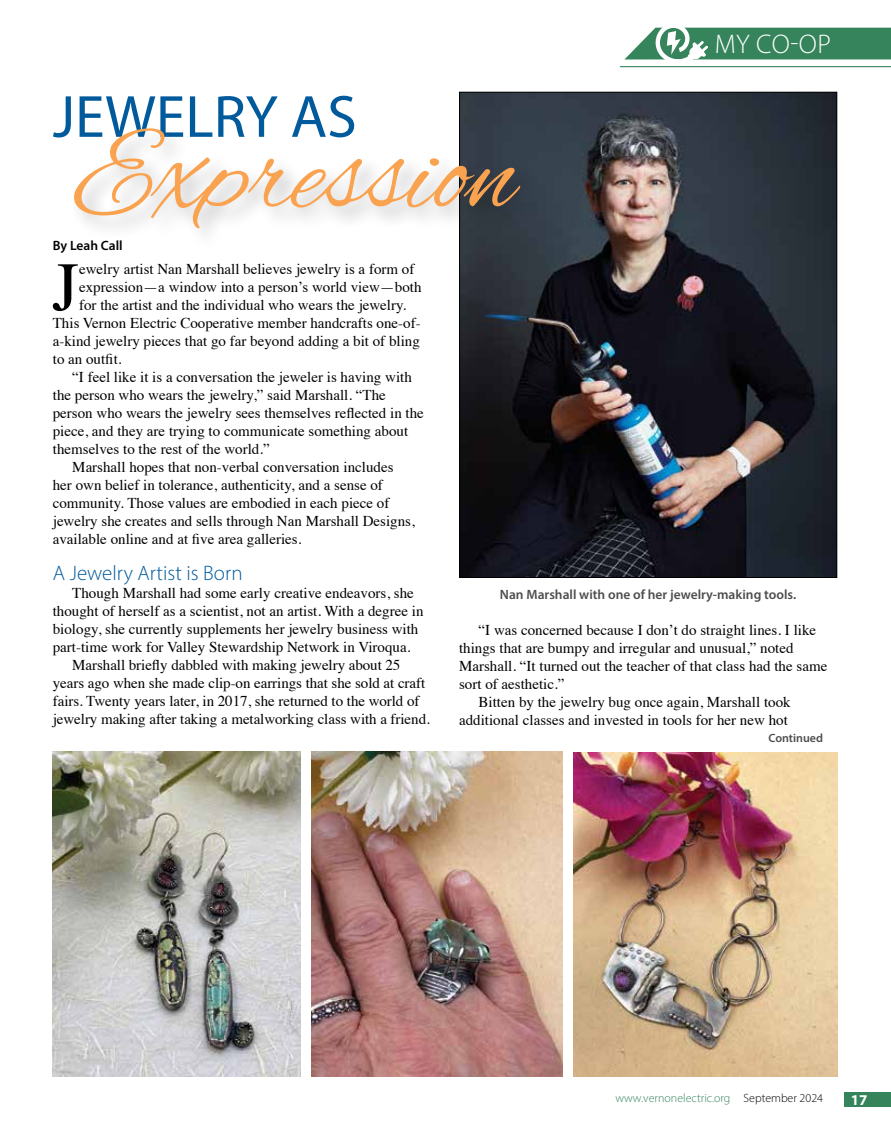
<style>
.page{position:relative;width:891px;height:1134px;background:#fff}
.page>*{position:absolute;margin:0;border:0;box-sizing:border-box;transform-origin:0 0}
.t1{font:117px "Alex Brush";color:#f9a350}
.t2{font:69.45px "Times";color:#000}
.t3{font:60px "Myriad Pro";color:#005a9c}
.t4{font:300 27px "Myriad Pro";color:#fff}
.t5{font:300 21px "Myriad Pro";color:#005a9c}
.t6{font:15px "Times";color:#000}
.t7{font:700 15px "Myriad Pro";color:#fff}
.t8{font:600 13.5px "Myriad Pro";color:#4d4d4f}
.t9{font:600 13.5px "Myriad Pro";color:#000}
.t10{font:300 12px "Myriad Pro";color:#35845c}
.t11{font:600 12px "Myriad Pro";color:#4d4d4f}
.s1{color:#000}
</style>
<div class="page">
<div style="left:845px;top:1093px;width:46px;height:14px;background:#35845c"></div>
<hr style="left:620px;top:66px;width:271px;height:1px;background:#35845c">
<svg style="left:624px;top:27px;width:267px;height:33px;background:#579877"></svg>
<img style="left:461px;top:94px;width:374px;height:482px">
<div style="left:69px;top:123px;width:474px;height:129px;background:#000;opacity:.25"></div>
<img style="left:53px;top:751px;width:247px;height:326px">
<img style="left:312px;top:751px;width:251px;height:326px">
<img style="left:574px;top:753px;width:263px;height:324px">
<h3 class="t3" style="left:53px;top:80px;width:305px">JEWELRY AS</h3>
<h1 class="t1" style="left:74px;top:110px;width:443px">Expression</h1>
<h3 class="t4" style="left:715px;top:27px;width:118px">MY CO-OP</h3>
<p class="t9" style="left:53px;top:236px;width:71px">By Leah Call</p>
<h2 class="t2" style="left:52px;top:222px;width:29px">J</h2>
<p class="t6" style="left:79px;top:255px;width:337px">ewelry artist Nan Marshall believes jewelry is a form of</p>
<p class="t6" style="left:79px;top:273px;width:344px">expression—a window into a person’s world view—both</p>
<p class="t6" style="left:79px;top:291px;width:329px">for the artist and the individual who wears the jewelry.</p>
<p class="t6" style="left:53px;top:309px;width:369px">This Vernon Electric Cooperative member handcrafts one-of-</p>
<p class="t6" style="left:53px;top:327px;width:369px">a-kind jewelry pieces that go far beyond adding a bit of bling</p>
<p class="t6" style="left:53px;top:345px;width:70px">to an outfit.</p>
<p class="t6" style="left:72px;top:363px;width:341px">“I feel like it is a conversation the jeweler is having with</p>
<p class="t6" style="left:53px;top:381px;width:335px">the person who wears the jewelry,” said Marshall. “The</p>
<p class="t6" style="left:53px;top:399px;width:373px">person who wears the jewelry sees themselves reflected in the</p>
<p class="t6" style="left:53px;top:417px;width:357px">piece, and they are trying to communicate something about</p>
<p class="t6" style="left:53px;top:435px;width:219px">themselves to the rest of the world.”</p>
<p class="t6" style="left:72px;top:453px;width:323px">Marshall hopes that non-verbal conversation includes</p>
<p class="t6" style="left:53px;top:471px;width:332px">her own belief in tolerance, authenticity, and a sense of</p>
<p class="t6" style="left:53px;top:489px;width:338px">community. Those values are embodied in each piece of</p>
<p class="t6" style="left:53px;top:507px;width:364px">jewelry she creates and sells through Nan Marshall Designs,</p>
<p class="t6" style="left:53px;top:525px;width:250px">available online and at five area galleries.</p>
<h3 class="t5" style="left:53px;top:561px;width:191px">A Jewelry Artist is Born</h3>
<p class="t6" style="left:72px;top:579px;width:343px">Though Marshall had some early creative endeavors, she</p>
<p class="t6" style="left:53px;top:597px;width:372px">thought of herself as a scientist, not an artist. With a degree in</p>
<p class="t6" style="left:53px;top:615px;width:367px">biology, she currently supplements her jewelry business with</p>
<p class="t6" style="left:53px;top:633px;width:359px">part-time work for Valley Stewardship Network in Viroqua.</p>
<p class="t6" style="left:72px;top:651px;width:330px">Marshall briefly dabbled with making jewelry about 25</p>
<p class="t6" style="left:53px;top:669px;width:374px">years ago when she made clip-on earrings that she sold at craft</p>
<p class="t6" style="left:53px;top:687px;width:368px">fairs. Twenty years later, in 2017, she returned to the world of</p>
<p class="t6" style="left:53px;top:705px;width:379px">jewelry making after taking a metalworking class with a friend.</p>
<p class="t8" style="left:500px;top:586px;width:298px">Nan Marshall with one of her jewelry-making tools.</p>
<p class="t6" style="left:479px;top:616px;width:339px">“I was concerned because I don’t do straight lines. I like</p>
<p class="t6" style="left:459px;top:634px;width:336px">things that are bumpy and irregular and unusual,” noted</p>
<p class="t6" style="left:459px;top:652px;width:370px">Marshall. “It turned out the teacher of that class had the same</p>
<p class="t6" style="left:459px;top:670px;width:107px">sort of aesthetic.”</p>
<p class="t6" style="left:479px;top:688px;width:314px">Bitten by the jewelry bug once again, Marshall took</p>
<p class="t6" style="left:459px;top:706px;width:330px">additional classes and invested in tools for her new hot</p>
<p class="t11" style="left:768px;top:730px;width:56px">Continued</p>
<p class="t10" style="left:615px;top:1091px;width:209px">www.vernonelectric.org <span class="s1">September 2024</span></p>
<p class="t7" style="left:851px;top:1090px;width:18px">17</p>
</div>
